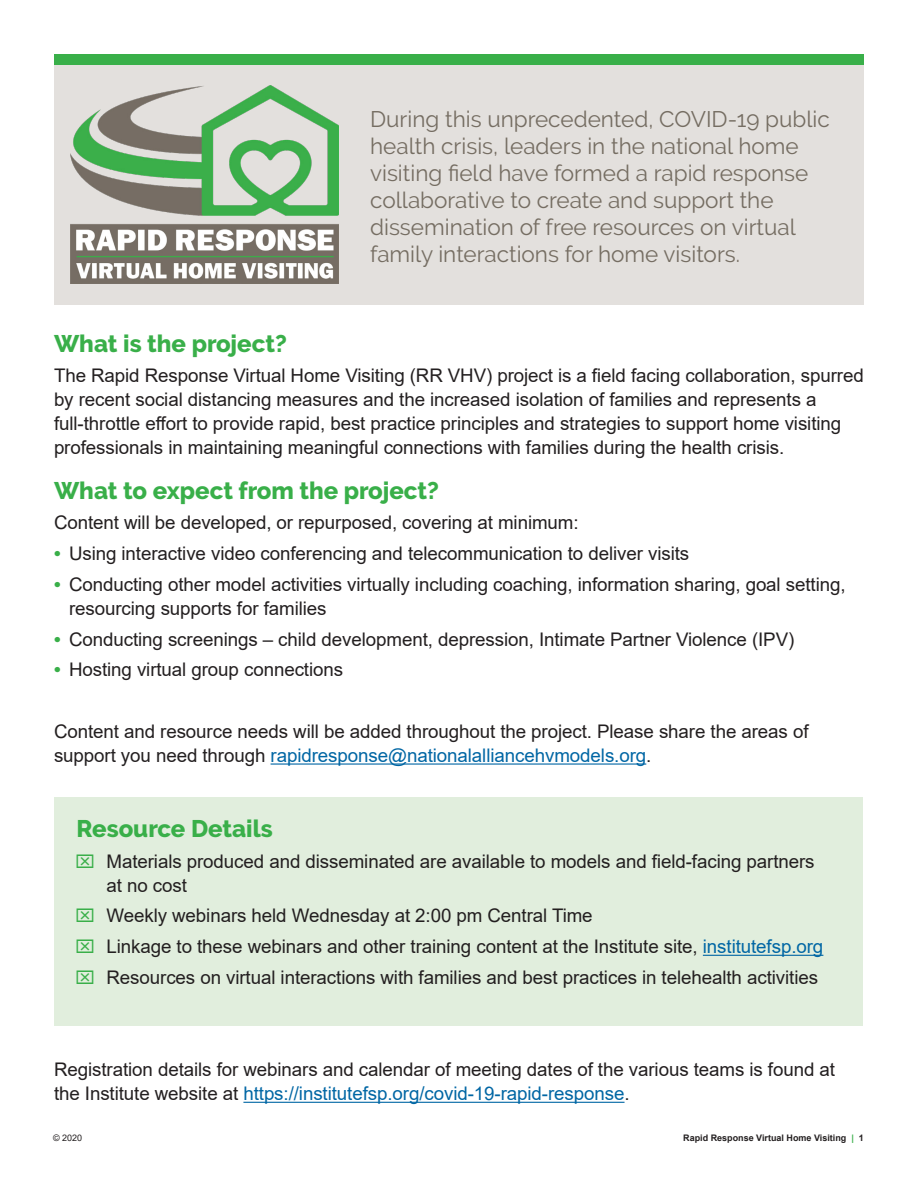
<style>
.page{position:relative;width:918px;height:1188px;background:#fff}
.page>*{position:absolute;margin:0;border:0;box-sizing:border-box;transform-origin:0 0}
.subheads{font:800 24px "Raleway";color:#39af49}
.subheads_-_indented{font:800 24px "Raleway";color:#39af49}
.intro_copy{font:22.5px/27px "Raleway";color:#756d62}
.body_copy{font:18.75px/24px "Arial";letter-spacing:-.005em;color:#231f20}
.t1{font:700 9px "Arial";color:#231f20}
.t2{font:9px "Arial";color:#231f20}
.s1{font-weight:700;color:#39af49}
.s2{color:#0066a4}
.s3{color:#39af49}
</style>
<div class="page">
<div style="left:55px;top:797px;width:808px;height:229px;background:#e1eedd"></div>
<div style="left:54px;top:54px;width:810px;height:251px;background:#e3e0dd"></div>
<div style="left:54px;top:54px;width:810px;height:11px;background:#39af49"></div>
<hr style="left:271px;top:763px;width:375px;height:2px;background:#0066a4">
<hr style="left:703px;top:955px;width:120px;height:1px;background:#0066a4">
<hr style="left:243px;top:1102px;width:382px;height:1px;background:#0066a4">
<img style="left:70px;top:85px;width:269px;height:198px">
<p class="intro_copy" style="left:370px;top:105px;width:461px">During this unprecedented, COVID-19 public health crisis, leaders in the national home visiting field have formed a rapid response collaborative to create and support the dissemination of free resources on virtual family interactions for home visitors.</p>
<p class="subheads" style="left:54px;top:329px;width:234px">What is the project?</p>
<p class="body_copy" style="left:54px;top:364px;width:811px">The Rapid Response Virtual Home Visiting (RR VHV) project is a field facing collaboration, spurred by recent social distancing measures and the increased isolation of families and represents a full-throttle effort to provide rapid, best practice principles and strategies to support home visiting professionals in maintaining meaningful connections with families during the health crisis.</p>
<p class="subheads" style="left:54px;top:476px;width:387px">What to expect from the project?</p>
<p class="body_copy" style="left:54px;top:511px;width:526px">Content will be developed, or repurposed, covering at minimum:</p>
<p class="body_copy" style="left:54px;top:541px;width:637px"><span class="s1">•</span> Using interactive video conferencing and telecommunication to deliver visits</p>
<p class="body_copy" style="left:69px;top:572px;width:778px;text-indent:-15px"><span class="s1">•</span> Conducting other model activities virtually including coaching, information sharing, goal setting, resourcing supports for families</p>
<p class="body_copy" style="left:54px;top:627px;width:742px"><span class="s1">•</span> Conducting screenings – child development, depression, Intimate Partner Violence (IPV)</p>
<p class="body_copy" style="left:54px;top:658px;width:291px"><span class="s1">•</span> Hosting virtual group connections</p>
<p class="body_copy" style="left:54px;top:719px;width:756px">Content and resource needs will be added throughout the project. Please share the areas of support you need through <span class="s2">rapidresponse@nationalalliancehvmodels.org</span>.</p>
<p class="subheads_-_indented" style="left:76px;top:815px;width:198px">Resource Details</p>
<p class="body_copy" style="left:106px;top:849px;width:710px">Materials produced and disseminated are available to models and field-facing partners at no cost</p>
<p class="body_copy" style="left:106px;top:904px;width:488px">Weekly webinars held Wednesday at 2:00 pm Central Time</p>
<p class="body_copy" style="left:106px;top:934px;width:718px">Linkage to these webinars and other training content at the Institute site, <span class="s2">institutefsp.org</span></p>
<p class="body_copy" style="left:106px;top:965px;width:713px">Resources on virtual interactions with families and best practices in telehealth activities</p>
<p class="body_copy" style="left:54px;top:1057px;width:783px">Registration details for webinars and calendar of meeting dates of the various teams is found at the Institute website at <span class="s2">https://institutefsp.org/covid-19-rapid-response</span>.</p>
<p class="t2" style="left:53px;top:1132px;width:31px">© 2020</p>
<p class="t1" style="left:683px;top:1132px;width:182px">Rapid Response Virtual Home Visiting <span class="s3">|</span> 1</p>
</div>
